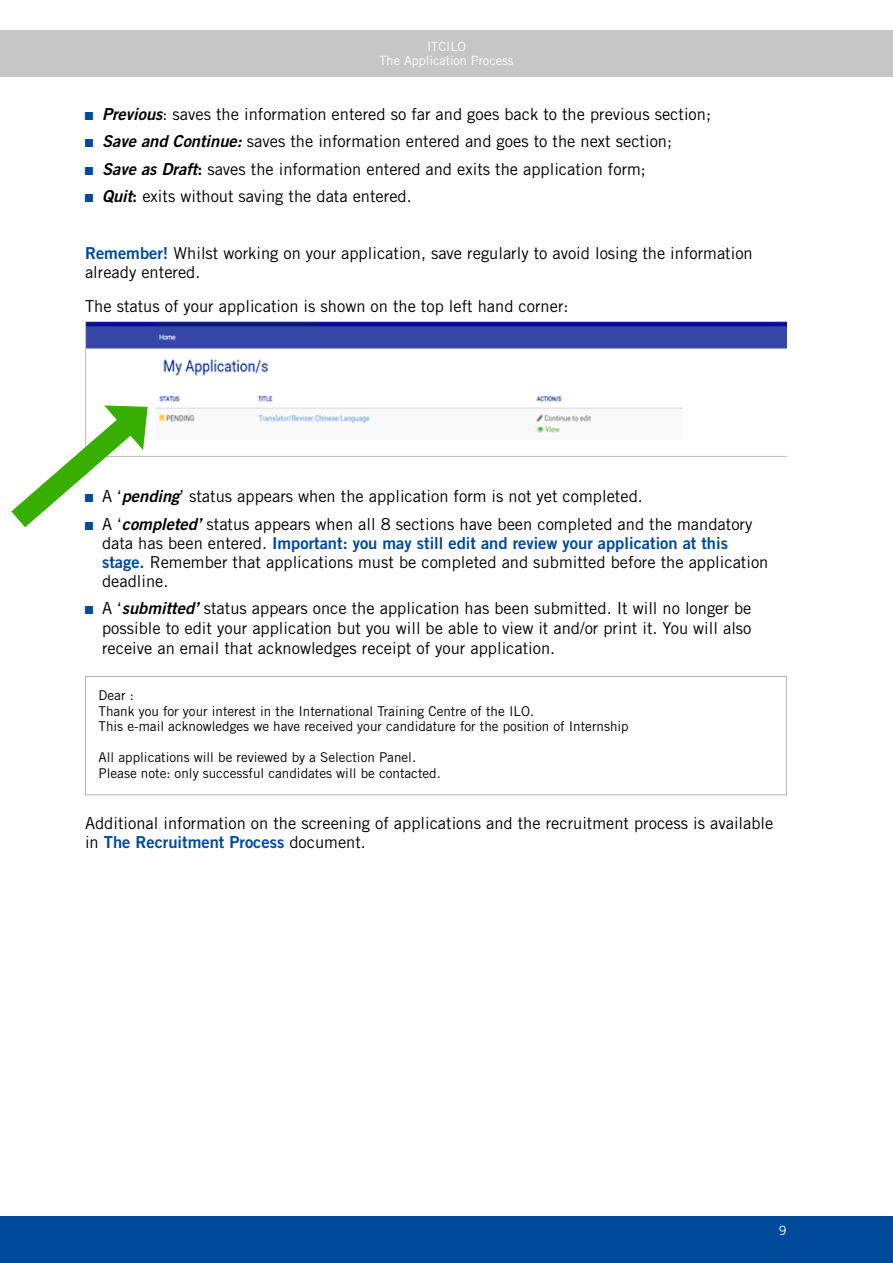
<style>
.page{position:relative;width:893px;height:1263px;background:#fff}
.page>*{position:absolute;margin:0;border:0;box-sizing:border-box;transform-origin:0 0}
.t1{font:16.5px/27.5px "Trade Gothic";color:#000}
.t2{font:16.5px "Trade Gothic Bold Two";color:#004a9a}
.t3{font:13.5px/15.6px "Trade Gothic";color:#000}
.t4{font:12.75px/13.5px "Trade Gothic";color:#fff;text-align:center}
.s1{font-family:"Trade Gothic Bold Two";font-style:italic}
.s2{font-family:"Trade Gothic Bold Two"}
.s3{font-family:"Trade Gothic Bold Two";color:#004a9a}
.s4{font-family:"Trade Gothic";color:#000}
</style>
<div class="page">
<div style="left:0;top:30px;width:893px;height:47px;background:#c6c6c6"></div>
<div style="left:0;top:1216px;width:893px;height:47px;background:#004a9a"></div>
<div style="left:85px;top:676px;width:702px;height:119px;border:1px solid #b3b2b2"></div>
<img style="left:86px;top:322px;width:701px;height:111px">
<svg style="left:11px;top:390px;width:151px;height:138px"></svg>
<p class="t4" style="left:380px;top:40px;width:135px">ITCILO<br>The Application Process</p>
<p class="t1" style="left:102px;top:100px;width:610px"><span class="s1">Previous</span>: saves the information entered so far and goes back to the previous section; <span class="s1">Save and Continue:</span> saves the information entered and goes to the next section;<br><span class="s1">Save as Draft</span><span class="s2">:</span> saves the information entered and exits the application form;<br><span class="s1">Quit</span><span class="s2">:</span> exits without saving the data entered.</p>
<p class="t1" style="left:85px;top:244px;width:669px;line-height:19px"><span class="s3">Remember!</span> Whilst working on your application, save regularly to avoid losing the information already entered.</p>
<p class="t1" style="left:85px;top:292px;width:485px">The status of your application is shown on the top left hand corner:</p>
<p class="t1" style="left:102px;top:482px;width:652px">A ‘<span class="s1">pending</span>’ status appears when the application form is not yet completed.<br>A ‘<span class="s1">completed’</span> status appears when all 8 sections have been completed and the mandatory</p>
<p class="t2" style="left:102px;top:533px;width:627px"><span class="s4">data has been entered.</span> Important: you may still edit and review your application at this</p>
<p class="t1" style="left:102px;top:552px;width:668px;line-height:19px"><span class="s3">stage.</span> Remember that applications must be completed and submitted before the application deadline.</p>
<p class="t1" style="left:102px;top:598px;width:651px;line-height:19.8px;text-align:justify">A ‘<span class="s1">submitted’</span> status appears once the application has been submitted. It will no longer be possible to edit your application but you will be able to view it and/or print it. You will also receive an email that acknowledges receipt of your application.</p>
<p class="t3" style="left:99px;top:687px;width:532px">Dear :<br>Thank you for your interest in the International Training Centre of the ILO.<br>This e-mail acknowledges we have received your candidature for the position of Internship</p>
<p class="t3" style="left:99px;top:749px;width:344px">All applications will be reviewed by a Selection Panel.<br>Please note: only successful candidates will be contacted.</p>
<p class="t1" style="left:85px;top:809px;width:690px">Additional information on the screening of applications and the recruitment process is available</p>
<p class="t2" style="left:85px;top:832px;width:282px"><span class="s4">in</span> The Recruitment Process <span class="s4">document.</span></p>
<p class="t4" style="left:779px;top:1223px;width:9px">9</p>
</div>
